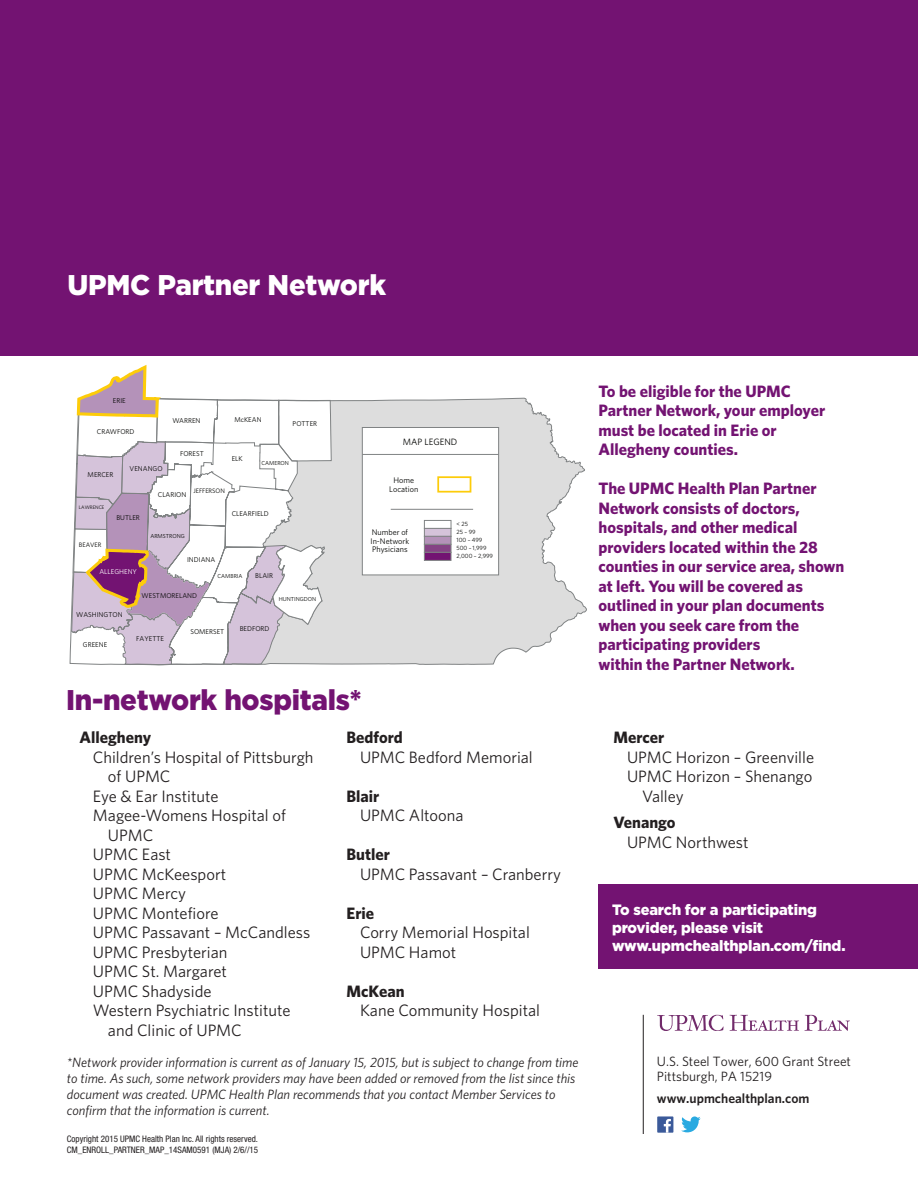
<style>
.page{position:relative;width:918px;height:1188px;background:#fff}
.page>*{position:absolute;margin:0;border:0;box-sizing:border-box;transform-origin:0 0}
.t1{font:900 28.5px "Gotham";letter-spacing:-.01em;color:#731372}
.t2{font:900 28.5px "Gotham";letter-spacing:-.01em;color:#fff}
.t3{font:16.5px/19.5px "Whitney";color:#231f20}
.t4{font:700 16.5px/19.5px "Whitney";color:#731372}
.t5{font:700 16.5px "Whitney";color:#231f20}
.t6{font:900 15px/18px "Gotham";letter-spacing:-.01em;color:#fff}
.t7{font:italic 13.5px/16.2px "Whitney";color:#231f20}
.t8{font:13.5px/15px "Whitney";color:#231f20}
.t9{font:600 13.5px "Whitney";color:#231f20}
.t10{font:9.15px "Whitney";color:#040503}
.t11{font:condensed 9px/10.8px "Helvetica Neue LT Pro";color:#231f20}
.t12{font:8.1px/8.9px "Whitney";color:#040503;text-align:center}
.t13{font:7.05px "Whitney";color:#040503}
.t14{font:7.05px "Whitney";color:#fff}
.t15{font:6.45px "Whitney";color:#040503}
.t16{font:6.15px/8.1px "Whitney";color:#040503}
.t17{font:5.85px "Whitney";color:#040503}
.t18{font:4.95px "Whitney";color:#040503}
</style>
<div class="page">
<div style="left:0;top:0;width:918px;height:355px;background:#731372"></div>
<svg style="left:331px;top:397px;width:256px;height:268px"></svg>
<svg style="left:70px;top:367px;width:261px;height:298px"></svg>
<div style="left:362px;top:427px;width:137px;height:148px;background:#fff;border:1px solid #808384"></div>
<hr style="left:362px;top:454px;width:137px;height:1px;background:#808384">
<hr style="left:391px;top:509px;width:82px;height:1px;background:#808384">
<div style="left:437px;top:476px;width:34px;height:17px;border:2px solid #fdcc0a"></div>
<div style="left:424px;top:520px;width:27px;height:9px;background:#fff;border:1px solid #808384"></div>
<div style="left:424px;top:528px;width:27px;height:9px;background:#d5c3da;border:1px solid #808384"></div>
<div style="left:424px;top:536px;width:27px;height:9px;background:#b492b9;border:1px solid #808384"></div>
<div style="left:424px;top:544px;width:27px;height:9px;background:#854385;border:1px solid #808384"></div>
<div style="left:424px;top:552px;width:27px;height:9px;background:#731372;border:1px solid #808384"></div>
<div style="left:598px;top:885px;width:320px;height:84px;background:#731372"></div>
<hr style="left:643px;top:1015px;width:1px;height:119px;background:#231f20">
<svg style="left:657px;top:1015px;width:67px;height:16px"></svg>
<svg style="left:730px;top:1015px;width:69px;height:16px"></svg>
<svg style="left:805px;top:1015px;width:44px;height:16px"></svg>
<svg style="left:681px;top:1116px;width:20px;height:16px"></svg>
<div style="left:657px;top:1116px;width:16px;height:17px;background:#3b5a9a"></div>
<svg style="left:664px;top:1119px;width:7px;height:14px"></svg>
<h1 class="t2" style="left:68px;top:265px;width:320px">UPMC Partner Network</h1>
<p class="t13" style="left:113px;top:396px;width:14px">ERIE</p>
<p class="t13" style="left:97px;top:427px;width:39px">CRAWFORD</p>
<p class="t13" style="left:88px;top:470px;width:27px">MERCER</p>
<p class="t13" style="left:130px;top:464px;width:35px">VENANGO</p>
<p class="t13" style="left:173px;top:416px;width:30px">WARREN</p>
<p class="t13" style="left:180px;top:448px;width:25px">FOREST</p>
<p class="t13" style="left:234px;top:414px;width:29px">McKEAN</p>
<p class="t13" style="left:293px;top:419px;width:26px">POTTER</p>
<p class="t13" style="left:232px;top:454px;width:13px">ELK</p>
<p class="t17" style="left:262px;top:459px;width:29px">CAMERON</p>
<p class="t15" style="left:194px;top:487px;width:33px">JEFFERSON</p>
<p class="t13" style="left:158px;top:490px;width:30px">CLARION</p>
<p class="t18" style="left:79px;top:504px;width:27px">LAWRENCE</p>
<p class="t15" style="left:79px;top:541px;width:24px">BEAVER</p>
<p class="t13" style="left:116px;top:513px;width:25px">BUTLER</p>
<p class="t17" style="left:150px;top:532px;width:36px">ARMSTRONG</p>
<p class="t13" style="left:232px;top:509px;width:39px">CLEARFIELD</p>
<p class="t13" style="left:187px;top:555px;width:30px">INDIANA</p>
<p class="t14" style="left:99px;top:567px;width:39px">ALLEGHENY</p>
<p class="t17" style="left:218px;top:572px;width:26px">CAMBRIA</p>
<p class="t13" style="left:255px;top:570px;width:19px">BLAIR</p>
<p class="t13" style="left:76px;top:610px;width:48px">WASHINGTON</p>
<p class="t13" style="left:83px;top:640px;width:26px">GREENE</p>
<p class="t13" style="left:142px;top:591px;width:57px">WESTMORELAND</p>
<p class="t13" style="left:136px;top:633px;width:29px">FAYETTE</p>
<p class="t13" style="left:190px;top:627px;width:35px">SOMERSET</p>
<p class="t13" style="left:240px;top:624px;width:31px">BEDFORD</p>
<p class="t17" style="left:279px;top:595px;width:39px">HUNTINGDON</p>
<p class="t10" style="left:403px;top:436px;width:56px">MAP LEGEND</p>
<p class="t12" style="left:389px;top:476px;width:30px">Home<br>Location</p>
<p class="t12" style="left:371px;top:527px;width:40px;text-align:left">Number of<br>In-Network<br>Physicians</p>
<p class="t16" style="left:457px;top:520px;width:38px">&lt; 25<br>25 – 99<br>100 – 499<br>500 – 1,999<br>2,000 – 2,999</p>
<h1 class="t1" style="left:66px;top:680px;width:297px">In-network hospitals*</h1>
<p class="t5" style="left:80px;top:726px;width:73px">Allegheny</p>
<p class="t3" style="left:93px;top:747px;width:222px">Children’s Hospital of Pittsburgh</p>
<p class="t3" style="left:108px;top:766px;width:64px">of UPMC</p>
<p class="t3" style="left:93px;top:786px;width:127px">Eye &amp; Ear Institute</p>
<p class="t3" style="left:93px;top:805px;width:195px">Magee-Womens Hospital of</p>
<p class="t3" style="left:108px;top:825px;width:47px">UPMC</p>
<p class="t3" style="left:93px;top:844px;width:80px">UPMC East</p>
<p class="t3" style="left:93px;top:864px;width:135px">UPMC McKeesport</p>
<p class="t3" style="left:93px;top:883px;width:95px">UPMC Mercy</p>
<p class="t3" style="left:93px;top:903px;width:127px">UPMC Montefiore</p>
<p class="t3" style="left:93px;top:922px;width:219px">UPMC Passavant – McCandless</p>
<p class="t3" style="left:93px;top:942px;width:136px">UPMC Presbyterian</p>
<p class="t3" style="left:93px;top:961px;width:135px">UPMC St. Margaret</p>
<p class="t3" style="left:93px;top:981px;width:120px">UPMC Shadyside</p>
<p class="t3" style="left:93px;top:1000px;width:199px">Western Psychiatric Institute</p>
<p class="t3" style="left:108px;top:1020px;width:135px">and Clinic of UPMC</p>
<p class="t5" style="left:347px;top:726px;width:58px">Bedford</p>
<p class="t3" style="left:360px;top:747px;width:174px">UPMC Bedford Memorial</p>
<p class="t5" style="left:347px;top:785px;width:35px">Blair</p>
<p class="t3" style="left:360px;top:805px;width:105px">UPMC Altoona</p>
<p class="t5" style="left:347px;top:843px;width:45px">Butler</p>
<p class="t3" style="left:360px;top:864px;width:202px">UPMC Passavant – Cranberry</p>
<p class="t5" style="left:347px;top:902px;width:29px">Erie</p>
<p class="t3" style="left:360px;top:922px;width:171px">Corry Memorial Hospital<br>UPMC Hamot</p>
<p class="t5" style="left:347px;top:980px;width:60px">McKean</p>
<p class="t3" style="left:360px;top:1000px;width:182px">Kane Community Hospital</p>
<p class="t7" style="left:67px;top:1054px;width:513px">*Network provider information is current as of January 15, 2015, but is subject to change from time to time. As such, some network providers may have been added or removed from the list since this document was created. UPMC Health Plan recommends that you contact Member Services to confirm that the information is current.</p>
<p class="t11" style="left:67px;top:1133px;width:193px">Copyright 2015 UPMC Health Plan Inc. All rights reserved.<br>CM_ENROLL_PARTNER_MAP_14SAM0591 (MJA) 2/6//15</p>
<p class="t4" style="left:598px;top:381px;width:228px">To be eligible for the UPMC<br>Partner Network, your employer must be located in Erie or<br>Allegheny counties.</p>
<p class="t4" style="left:598px;top:479px;width:247px">The UPMC Health Plan Partner<br>Network consists of doctors, hospitals, and other medical providers located within the 28 counties in our service area, shown at left. You will be covered as outlined in your plan documents when you seek care from the participating providers<br>within the Partner Network.</p>
<p class="t5" style="left:614px;top:726px;width:52px">Mercer</p>
<p class="t3" style="left:627px;top:747px;width:189px">UPMC Horizon – Greenville</p>
<p class="t3" style="left:627px;top:766px;width:187px">UPMC Horizon – Shenango</p>
<p class="t3" style="left:642px;top:786px;width:43px">Valley</p>
<p class="t5" style="left:614px;top:811px;width:64px">Venango</p>
<p class="t3" style="left:627px;top:832px;width:123px">UPMC Northwest</p>
<p class="t6" style="left:612px;top:900px;width:235px">To search for a participating provider, please visit www.upmchealthplan.com/find.</p>
<p class="t8" style="left:657px;top:1054px;width:196px">U.S. Steel Tower, 600 Grant Street<br>Pittsburgh, PA 15219</p>
<p class="t9" style="left:657px;top:1089px;width:154px">www.upmchealthplan.com</p>
</div>
